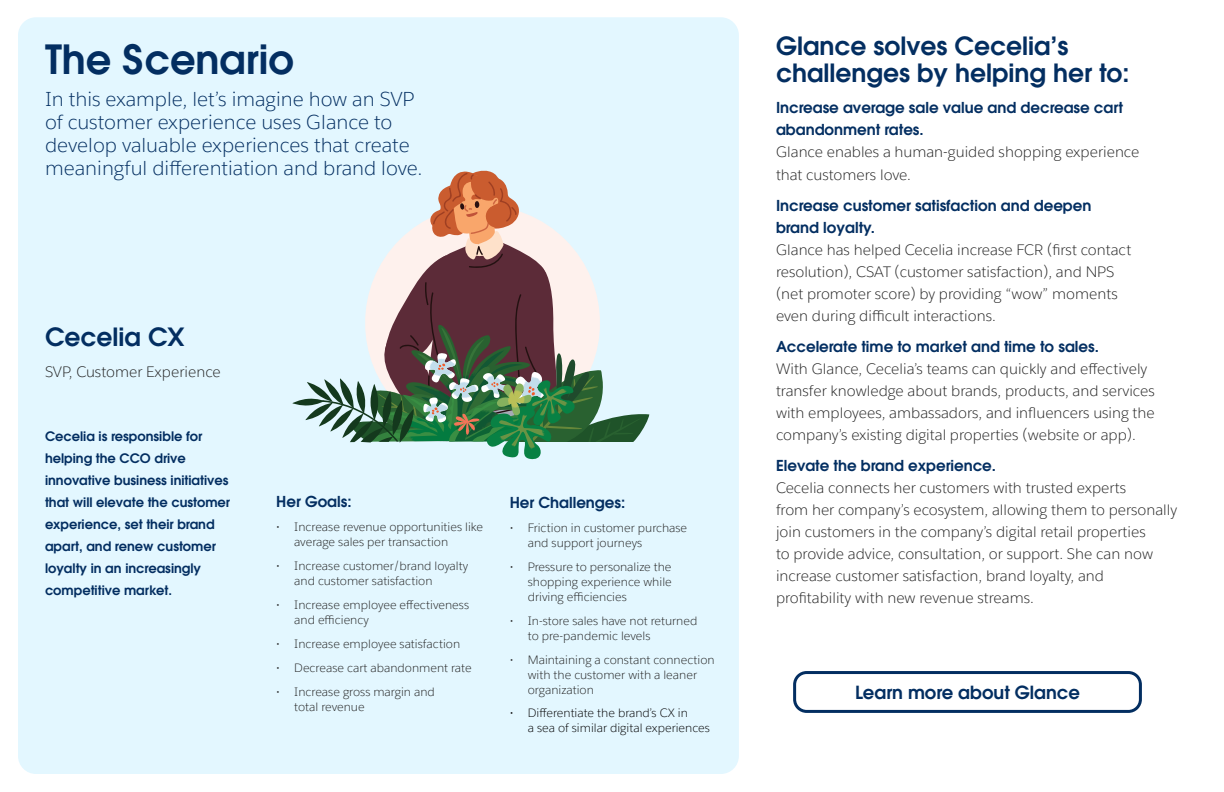
<style>
.page{position:relative;width:1224px;height:792px;background:#fff}
.page>*{position:absolute;margin:0;border:0;box-sizing:border-box;transform-origin:0 0}
.t1{font:40px "Avant Garde For Salesforce Dm";color:#032e61}
.t2{font:25px/27px "Avant Garde For Salesforce Dm";color:#032e61}
.t3{font:300 20px/23px "Salesforce Sans";color:#032e61}
.t4{font:18px "Avant Garde For Salesforce Dm";color:#032e61}
.t5{font:300 15px/22px "Salesforce Sans";color:#222}
.t6{font:15px/22px "Avant Garde For Salesforce Dm";color:#032e61}
.t7{font:13px/22px "Avant Garde For Salesforce Dm";color:#032e61}
.t8{font:300 12px/15px "Salesforce Sans";color:#222}
.t9{font:300 12px/14.4px "Salesforce Sans";color:#000}
</style>
<div class="page">
<div style="left:18px;top:17px;width:721px;height:757px;background:#e3f7ff;border-radius:18px"></div>
<div style="left:793px;top:671px;width:349px;height:42px;border:3px solid #032e61;border-radius:12px"></div>
<svg style="left:292px;top:170px;width:357px;height:290px"></svg>
<img style="left:501px;top:383px;width:28px;height:31px">
<h1 class="t1" style="left:45px;top:33px;width:250px">The Scenario</h1>
<h3 class="t3" style="left:45px;top:87px;width:379px">In this example, let’s imagine how an SVP of customer experience uses Glance to develop valuable experiences that create meaningful differentiation and brand love.</h3>
<h2 class="t2" style="left:45px;top:323px;width:141px">Cecelia CX</h2>
<p class="t5" style="left:45px;top:361px;width:177px">SVP, Customer Experience</p>
<p class="t7" style="left:45px;top:425px;width:187px">Cecelia is responsible for helping the CCO drive innovative business initiatives that will elevate the customer experience, set their brand apart, and renew customer loyalty in an increasingly competitive market.</p>
<p class="t6" style="left:276px;top:490px;width:77px">Her Goals:</p>
<p class="t8" style="left:294px;top:519px;width:190px;text-indent:-18px">• Increase revenue opportunities like average sales per transaction</p>
<p class="t8" style="left:294px;top:558px;width:175px;text-indent:-18px">• Increase customer/brand loyalty and customer satisfaction</p>
<p class="t8" style="left:294px;top:597px;width:176px;text-indent:-18px">• Increase employee effectiveness and efficiency</p>
<p class="t8" style="left:276px;top:636px;width:186px">• Increase employee satisfaction</p>
<p class="t8" style="left:276px;top:660px;width:197px">• Decrease cart abandonment rate</p>
<p class="t8" style="left:294px;top:684px;width:142px;text-indent:-18px">• Increase gross margin and total revenue</p>
<p class="t6" style="left:510px;top:491px;width:117px">Her Challenges:</p>
<p class="t8" style="left:528px;top:520px;width:161px;text-indent:-18px">• Friction in customer purchase and support journeys</p>
<p class="t8" style="left:528px;top:559px;width:146px;text-align:justify;text-indent:-18px">• Pressure to personalize the shopping experience while driving efficiencies</p>
<p class="t8" style="left:528px;top:613px;width:171px;text-indent:-18px">• In-store sales have not returned to pre-pandemic levels</p>
<p class="t8" style="left:528px;top:652px;width:188px;text-indent:-18px">• Maintaining a constant connection with the customer with a leaner organization</p>
<p class="t9" style="left:528px;top:706px;width:184px;text-indent:-18px">• Differentiate the brand’s CX in<br>a sea of similar digital experiences</p>
<h2 class="t2" style="left:776px;top:32px;width:355px">Glance solves Cecelia’s challenges by helping her to:</h2>
<p class="t6" style="left:776px;top:97px;width:349px">Increase average sale value and decrease cart abandonment rates.</p>
<p class="t5" style="left:776px;top:141px;width:365px">Glance enables a human-guided shopping experience that customers love.</p>
<p class="t6" style="left:776px;top:194px;width:317px">Increase customer satisfaction and deepen brand loyalty.</p>
<p class="t5" style="left:776px;top:238px;width:357px">Glance has helped Cecelia increase FCR (first contact resolution), CSAT (customer satisfaction), and NPS (net promoter score) by providing “wow” moments even during difficult interactions.</p>
<p class="t6" style="left:776px;top:335px;width:324px">Accelerate time to market and time to sales.</p>
<p class="t5" style="left:776px;top:357px;width:380px">With Glance, Cecelia’s teams can quickly and effectively transfer knowledge about brands, products, and services with employees, ambassadors, and influencers using the company’s existing digital properties (website or app).</p>
<p class="t6" style="left:776px;top:454px;width:222px">Elevate the brand experience.</p>
<p class="t5" style="left:776px;top:476px;width:403px">Cecelia connects her customers with trusted experts<br>from her company’s ecosystem, allowing them to personally join customers in the company’s digital retail properties<br>to provide advice, consultation, or support. She can now increase customer satisfaction, brand loyalty, and profitability with new revenue streams.</p>
<p class="t4" style="left:855px;top:680px;width:226px">Learn more about Glance</p>
</div>
